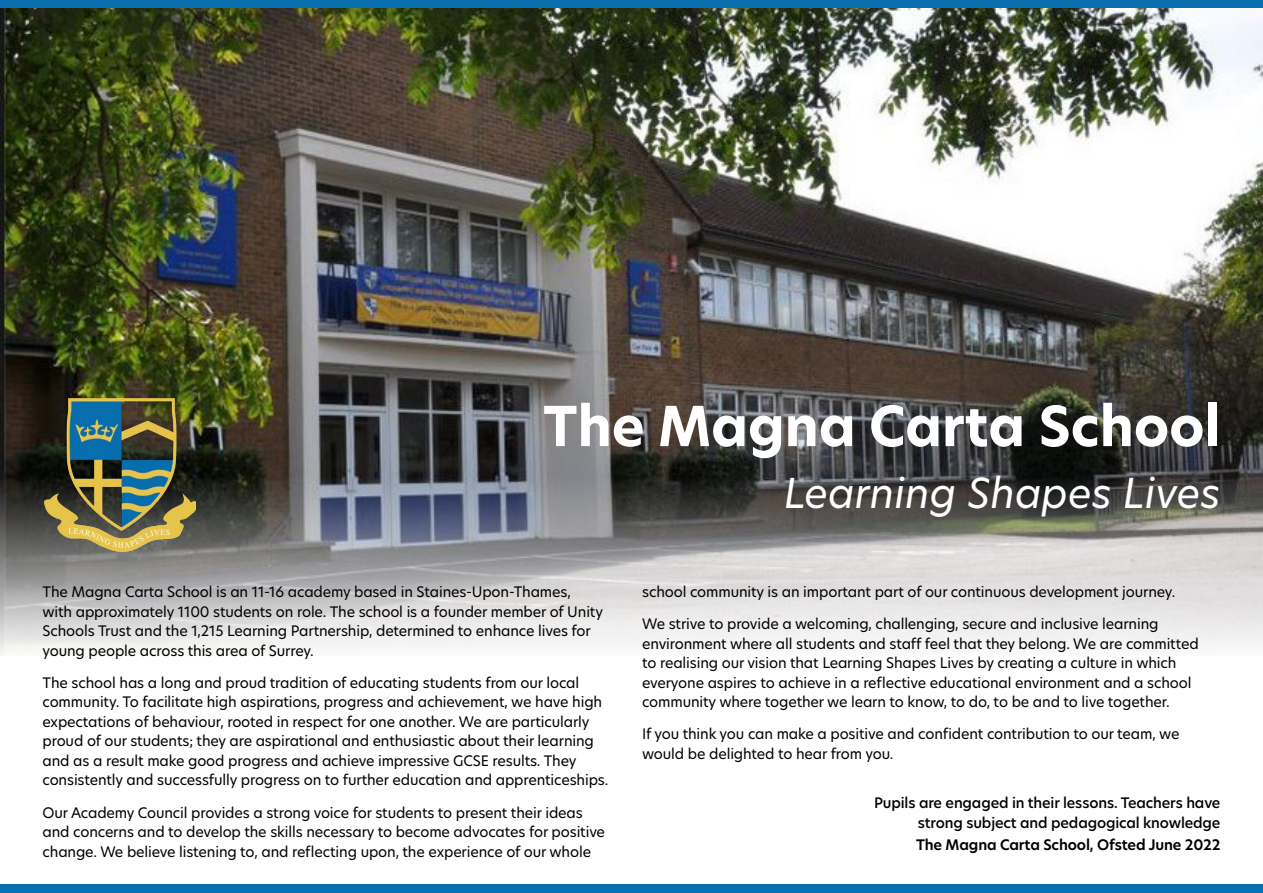
<style>
.page{position:relative;width:1263px;height:893px;background:#fff}
.page>*{position:absolute;margin:0;border:0;box-sizing:border-box;transform-origin:0 0}
.t1{font:700 54px "Hero New";color:#fff}
.t2{font:italic 40.5px "Hero New";color:#fff}
.t3{font:14.25px/19.5px "Hero New";letter-spacing:-.01em;color:#000}
.t4{font:500 14.25px/19.5px "Hero New";letter-spacing:-.01em;color:#000;text-align:right}
.t5{font:600 14.25px "Hero New";letter-spacing:-.01em;color:#000}
</style>
<div class="page">
<div style="left:0;top:0;width:1263px;height:9px;background:#086eae"></div>
<img style="left:0;top:9px;width:1263px;height:187px">
<img style="left:0;top:196px;width:1263px;height:457px">
<div style="left:0;top:884px;width:1263px;height:9px;background:#086eae"></div>
<img style="left:45px;top:399px;width:150px;height:153px">
<h1 class="t1" style="left:543px;top:389px;width:679px">The Magna Carta School</h1>
<h2 class="t2" style="left:784px;top:465px;width:438px">Learning Shapes Lives</h2>
<p class="t3" style="left:43px;top:582px;width:562px">The Magna Carta School is an 11-16 academy based in Staines-Upon-Thames, with approximately 1100 students on role. The school is a founder member of Unity Schools Trust and the 1,215 Learning Partnership, determined to enhance lives for young people across this area of Surrey.</p>
<p class="t3" style="left:43px;top:672px;width:567px">The school has a long and proud tradition of educating students from our local community. To facilitate high aspirations, progress and achievement, we have high expectations of behaviour, rooted in respect for one another. We are particularly proud of our students; they are aspirational and enthusiastic about their learning and as a result make good progress and achieve impressive GCSE results. They consistently and successfully progress on to further education and apprenticeships.</p>
<p class="t3" style="left:43px;top:802px;width:564px">Our Academy Council provides a strong voice for students to present their ideas and concerns and to develop the skills necessary to become advocates for positive change. We believe listening to, and reflecting upon, the experience of our whole</p>
<p class="t3" style="left:642px;top:582px;width:535px">school community is an important part of our continuous development journey.</p>
<p class="t3" style="left:642px;top:614px;width:558px">We strive to provide a welcoming, challenging, secure and inclusive learning environment where all students and staff feel that they belong. We are committed to realising our vision that Learning Shapes Lives by creating a culture in which everyone aspires to achieve in a reflective educational environment and a school community where together we learn to know, to do, to be and to live together.</p>
<p class="t3" style="left:642px;top:724px;width:539px">If you think you can make a positive and confident contribution to our team, we would be delighted to hear from you.</p>
<p class="t4" style="left:874px;top:793px;width:348px">Pupils are engaged in their lessons. Teachers have strong subject and pedagogical knowledge</p>
<p class="t5" style="left:916px;top:835px;width:306px">The Magna Carta School, Ofsted June 2022</p>
</div>
